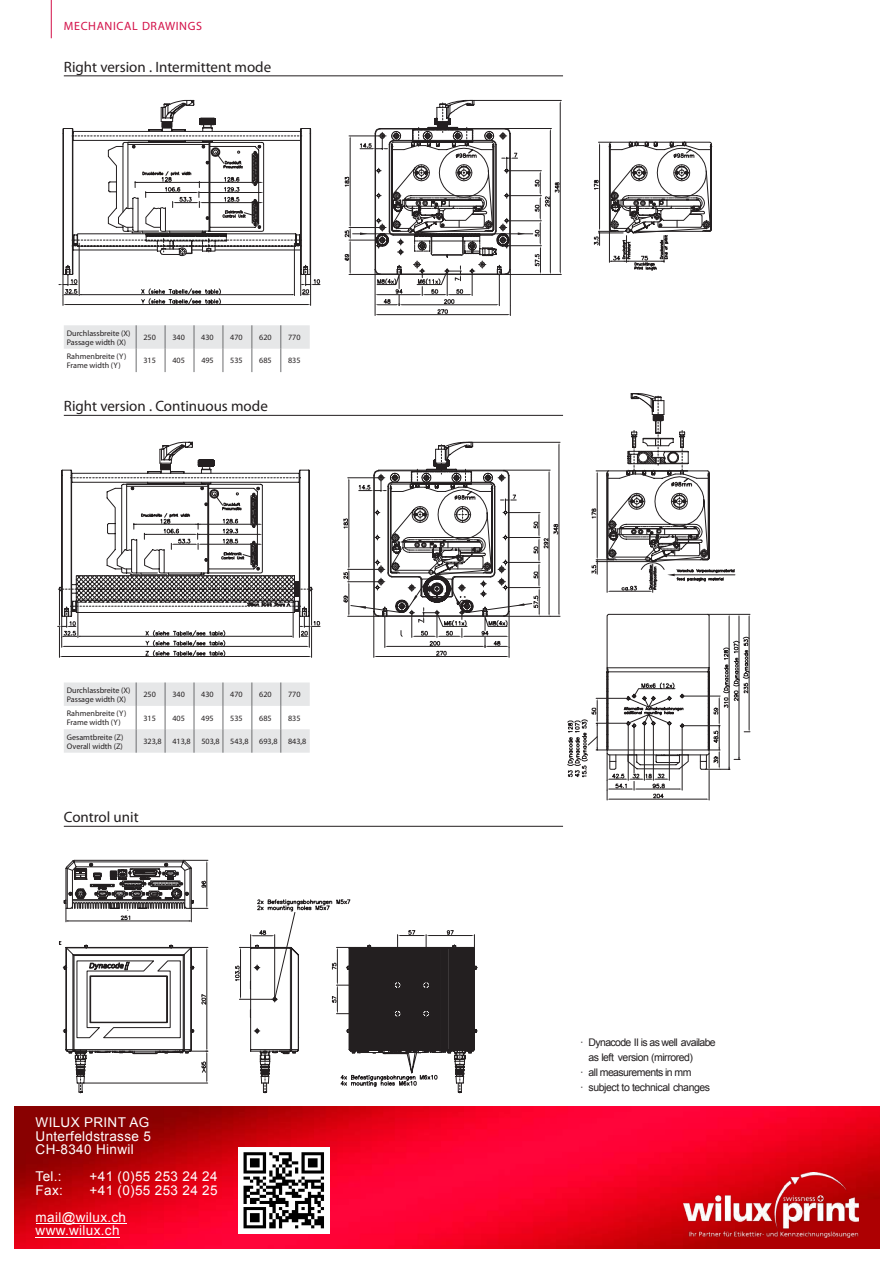
<style>
.page{position:relative;width:885px;height:1263px;background:#fff}
.page>*{position:absolute;margin:0;border:0;box-sizing:border-box;transform-origin:0 0}
.t1{font:15px "Myriad Pro";color:#231f20}
.t2{font:13.5px/13.5px "Arial";letter-spacing:.025em;color:#fff;text-align:justify}
.t3{font:12px "Myriad Pro";letter-spacing:.05em;color:#d31048}
.t4{font:10.5px "Arial";letter-spacing:-.045em;color:#231f20}
.t5{font:8.1px/9px "Myriad Pro";color:#231f20}
</style>
<div class="page">
<svg style="left:58px;top:100px;width:654px;height:216px"></svg>
<svg style="left:135px;top:143px;width:326px;height:173px"></svg>
<svg style="left:63px;top:859px;width:414px;height:234px"></svg>
<hr style="left:51px;top:0;width:1px;height:38px;background:#d31048">
<hr style="left:64px;top:826px;width:499px;height:1px;background:#231f20">
<hr style="left:64px;top:76px;width:499px;height:1px;background:#231f20">
<svg style="left:64px;top:325px;width:246px;height:47px"></svg>
<svg style="left:57px;top:393px;width:693px;height:407px"></svg>
<img style="left:14px;top:1107px;width:865px;height:142px">
<hr style="left:36px;top:1223px;width:90px;height:1px;background:#fff">
<hr style="left:36px;top:1237px;width:84px;height:1px;background:#fff">
<img style="left:683px;top:1172px;width:175px;height:65px">
<img style="left:238px;top:1147px;width:91px;height:86px">
<h3 class="t3" style="left:64px;top:21px;width:140px">MECHANICAL DRAWINGS</h3>
<h1 class="t1" style="left:64px;top:61px;width:209px">Right version . Intermittent mode</h1>
<p class="t5" style="left:67px;top:329px;width:65px">Durchlassbreite (X)<br>Passage width (X)</p>
<p class="t5" style="left:143px;top:333px;width:14px">250</p>
<p class="t5" style="left:172px;top:333px;width:14px">340</p>
<p class="t5" style="left:201px;top:333px;width:14px">430</p>
<p class="t5" style="left:230px;top:333px;width:14px">470</p>
<p class="t5" style="left:259px;top:333px;width:14px">620</p>
<p class="t5" style="left:288px;top:333px;width:14px">770</p>
<p class="t5" style="left:67px;top:352px;width:61px">Rahmenbreite (Y)<br>Frame width (Y)</p>
<p class="t5" style="left:143px;top:357px;width:14px">315</p>
<p class="t5" style="left:172px;top:357px;width:14px">405</p>
<p class="t5" style="left:201px;top:357px;width:14px">495</p>
<p class="t5" style="left:230px;top:357px;width:14px">535</p>
<p class="t5" style="left:259px;top:357px;width:14px">685</p>
<p class="t5" style="left:288px;top:357px;width:14px">835</p>
<h1 class="t1" style="left:64px;top:400px;width:205px">Right version . Continuous mode</h1>
<p class="t5" style="left:67px;top:686px;width:65px">Durchlassbreite (X)<br>Passage width (X)</p>
<p class="t5" style="left:143px;top:691px;width:14px">250</p>
<p class="t5" style="left:172px;top:691px;width:14px">340</p>
<p class="t5" style="left:201px;top:691px;width:14px">430</p>
<p class="t5" style="left:230px;top:691px;width:14px">470</p>
<p class="t5" style="left:259px;top:691px;width:14px">620</p>
<p class="t5" style="left:288px;top:691px;width:14px">770</p>
<p class="t5" style="left:67px;top:710px;width:61px">Rahmenbreite (Y)<br>Frame width (Y)</p>
<p class="t5" style="left:143px;top:714px;width:14px">315</p>
<p class="t5" style="left:172px;top:714px;width:14px">405</p>
<p class="t5" style="left:201px;top:714px;width:14px">495</p>
<p class="t5" style="left:230px;top:714px;width:14px">535</p>
<p class="t5" style="left:259px;top:714px;width:14px">685</p>
<p class="t5" style="left:288px;top:714px;width:14px">835</p>
<p class="t5" style="left:67px;top:733px;width:58px">Gesamtbreite (Z)<br>Overall width (Z)</p>
<p class="t5" style="left:143px;top:737px;width:20px">323,8</p>
<p class="t5" style="left:172px;top:737px;width:20px">413,8</p>
<p class="t5" style="left:201px;top:737px;width:20px">503,8</p>
<p class="t5" style="left:230px;top:737px;width:20px">543,8</p>
<p class="t5" style="left:259px;top:737px;width:20px">693,8</p>
<p class="t5" style="left:288px;top:737px;width:20px">843,8</p>
<h1 class="t1" style="left:64px;top:811px;width:76px">Control unit</h1>
<h2 class="t2" style="left:36px;top:1117px;width:117px">WILUX PRINT AG Unterfeldstrasse 5<br>CH-8340 Hinwil</h2>
<h2 class="t2" style="left:36px;top:1171px;width:28px">Tel.:</h2>
<h2 class="t2" style="left:90px;top:1171px;width:129px">+41 (0)55 253 24 24</h2>
<h2 class="t2" style="left:36px;top:1185px;width:29px">Fax:</h2>
<h2 class="t2" style="left:36px;top:1178px;width:183px;line-height:27px;text-indent:54px">+41 (0)55 253 24 25 mail@wilux.ch</h2>
<h2 class="t2" style="left:36px;top:1225px;width:85px">www.wilux.ch</h2>
<p class="t4" style="left:580px;top:1038px;width:137px">· Dynacode II is as well availabe</p>
<p class="t4" style="left:588px;top:1053px;width:106px">as left version (mirrored)</p>
<p class="t4" style="left:580px;top:1068px;width:113px">· all measurements in mm</p>
<p class="t4" style="left:580px;top:1083px;width:132px">· subject to technical changes</p>
</div>
